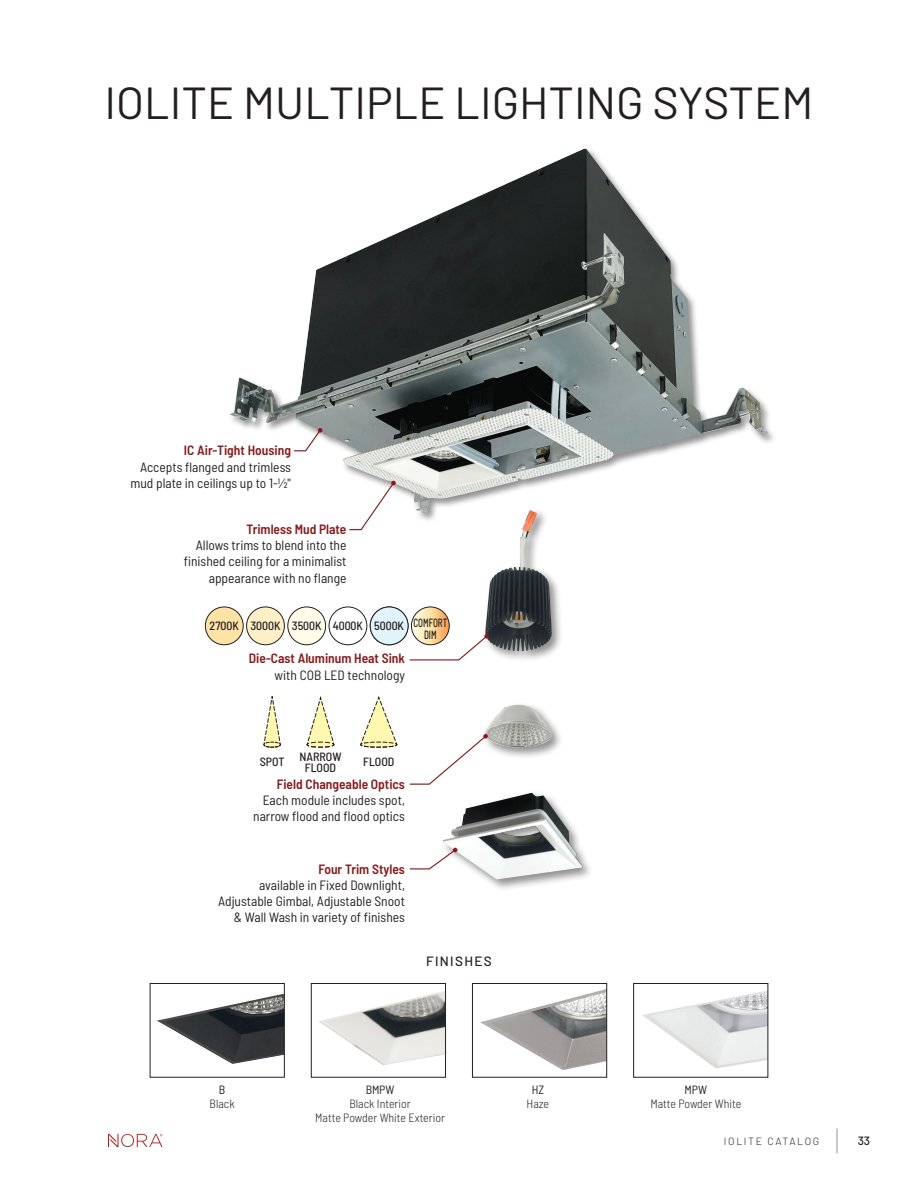
<style>
.page{position:relative;width:918px;height:1188px;background:#fff}
.page>*{position:absolute;margin:0;border:0;box-sizing:border-box;transform-origin:0 0}
.IB-Product_Page_Title_BIG{font:45px "Barlow";color:#231f20}
.t1{font:semi-condensed 13.5px/16.2px "Barlow";color:#231f20;text-align:right}
.t2{font:600 semi-condensed 13.5px/16.2px "Barlow";color:#88181b;text-align:right}
.IB-Product_Page_Title_X-SMALL{font:500 13.5px "Barlow";letter-spacing:.1em;color:#231f20}
.t3{font:300 semi-condensed 12px/14.4px "Barlow";color:#231f20;text-align:center}
.t4{font:500 semi-condensed 12px/10.5px "Barlow";color:#231f20;text-align:center}
.t5{font:500 semi-condensed 12px/12px "Barlow";color:#231f20;text-align:center;scale:.75 1}
.t6{font:500 12px "Barlow";color:#231f20}
.t7{font:300 10.5px "Barlow";letter-spacing:.15em;color:#231f20}
.s1{font-weight:400;color:#231f20}
.s2{font-weight:600;color:#88181b}
.s3{font-weight:400}
</style>
<div class="page">
<svg style="left:837px;top:1128px;width:1px;height:25px"></svg>
<svg style="left:108px;top:1134px;width:54px;height:13px"></svg>
<img style="left:157px;top:994px;width:126px;height:70px">
<div style="left:150px;top:983px;width:135px;height:95px;border:1px solid #231f20"></div>
<img style="left:318px;top:991px;width:126px;height:74px">
<div style="left:311px;top:983px;width:135px;height:95px;border:1px solid #231f20"></div>
<img style="left:480px;top:989px;width:125px;height:81px">
<div style="left:472px;top:983px;width:135px;height:95px;border:1px solid #231f20"></div>
<img style="left:643px;top:991px;width:123px;height:77px">
<div style="left:633px;top:983px;width:135px;height:95px;border:1px solid #231f20"></div>
<img style="left:230px;top:149px;width:539px;height:364px">
<div style="left:518px;top:508px;width:31px;height:75px;background:#231f20;opacity:.5"></div>
<img style="left:520px;top:510px;width:17px;height:54px">
<div style="left:483px;top:564px;width:81px;height:99px;background:#231f20;opacity:.5"></div>
<img style="left:485px;top:567px;width:67px;height:84px">
<div style="left:482px;top:702px;width:82px;height:58px;background:#231f20;opacity:.5"></div>
<img style="left:484px;top:705px;width:68px;height:42px">
<div style="left:441px;top:790px;width:153px;height:101px;background:#231f20;opacity:.5"></div>
<img style="left:443px;top:793px;width:139px;height:86px">
<svg style="left:409px;top:734px;width:79px;height:51px"></svg>
<svg style="left:409px;top:634px;width:80px;height:27px"></svg>
<svg style="left:409px;top:848px;width:48px;height:22px"></svg>
<svg style="left:349px;top:481px;width:47px;height:50px"></svg>
<svg style="left:293px;top:428px;width:29px;height:24px"></svg>
<svg style="left:263px;top:696px;width:18px;height:52px"></svg>
<svg style="left:306px;top:696px;width:29px;height:52px"></svg>
<svg style="left:360px;top:696px;width:38px;height:52px"></svg>
<svg style="left:411px;top:607px;width:38px;height:38px"></svg>
<div style="left:411px;top:607px;width:39px;height:38px;border:1px solid #231f20;border-radius:50%"></div>
<div style="left:329px;top:607px;width:38px;height:38px;border:1px solid #231f20;border-radius:50%"></div>
<div style="left:370px;top:607px;width:38px;height:38px;background:#e1f4fc;border-radius:50%"></div>
<div style="left:370px;top:607px;width:38px;height:38px;border:1px solid #231f20;border-radius:50%"></div>
<div style="left:247px;top:607px;width:37px;height:38px;background:#fef0c6;border-radius:50%"></div>
<div style="left:246px;top:607px;width:39px;height:38px;border:1px solid #231f20;border-radius:50%"></div>
<div style="left:205px;top:607px;width:38px;height:38px;background:#ffe2a5;border-radius:50%"></div>
<div style="left:205px;top:607px;width:38px;height:38px;border:1px solid #231f20;border-radius:50%"></div>
<div style="left:288px;top:607px;width:38px;height:38px;background:#fffde9;border-radius:50%"></div>
<div style="left:288px;top:607px;width:38px;height:38px;border:1px solid #231f20;border-radius:50%"></div>
<p class="IB-Product_Page_Title_BIG" style="left:105px;top:75px;width:710px">IOLITE MULTIPLE LIGHTING SYSTEM</p>
<p class="t2" style="left:184px;top:442px;width:108px">IC Air-Tight Housing</p>
<p class="t1" style="left:131px;top:458px;width:162px">Accepts flanged and trimless mud plate in ceilings up to 1-1/2"</p>
<p class="t2" style="left:246px;top:521px;width:102px">Trimless Mud Plate</p>
<p class="t1" style="left:184px;top:537px;width:164px">Allows trims to blend into the finished ceiling for a minimalist appearance with no flange</p>
<p class="t4" style="left:210px;top:620px;width:31px">2700K</p>
<p class="t4" style="left:250px;top:620px;width:32px">3000K</p>
<p class="t4" style="left:292px;top:620px;width:31px">3500K</p>
<p class="t4" style="left:333px;top:620px;width:32px">4000K</p>
<p class="t4" style="left:374px;top:620px;width:31px">5000K</p>
<p class="t2" style="left:249px;top:650px;width:158px">Die-Cast Aluminum Heat Sink <span class="s1">with COB LED technology</span></p>
<p class="t5" style="left:413px;top:616px;width:47px">COMFORT<br>DIM</p>
<p class="t4" style="left:260px;top:756px;width:26px">SPOT</p>
<p class="t4" style="left:299px;top:751px;width:43px">NARROW<br>FLOOD</p>
<p class="t4" style="left:363px;top:756px;width:33px">FLOOD</p>
<p class="t1" style="left:253px;top:776px;width:153px"><span class="s2">Field Changeable Optics<br></span>Each module includes spot, narrow flood and flood optics</p>
<p class="t2" style="left:318px;top:861px;width:88px">Four Trim Styles</p>
<p class="t1" style="left:218px;top:877px;width:188px">available in Fixed Downlight,<br>Adjustable Gimbal, Adjustable Snoot &amp; Wall Wash in variety of finishes</p>
<p class="IB-Product_Page_Title_X-SMALL" style="left:426px;top:953px;width:67px">FINISHES</p>
<p class="t3" style="left:210px;top:1082px;width:27px"><span class="s3">B<br></span>Black</p>
<p class="t3" style="left:315px;top:1082px;width:131px"><span class="s3">BMPW<br></span>Black Interior<br>Matte Powder White Exterior</p>
<p class="t3" style="left:527px;top:1082px;width:24px"><span class="s3">HZ<br></span>Haze</p>
<p class="t3" style="left:650px;top:1082px;width:92px"><span class="s3">MPW<br></span>Matte Powder White</p>
<p class="t7" style="left:724px;top:1134px;width:97px">IOLITE CATALOG</p>
<p class="t6" style="left:858px;top:1133px;width:14px">33</p>
</div>
